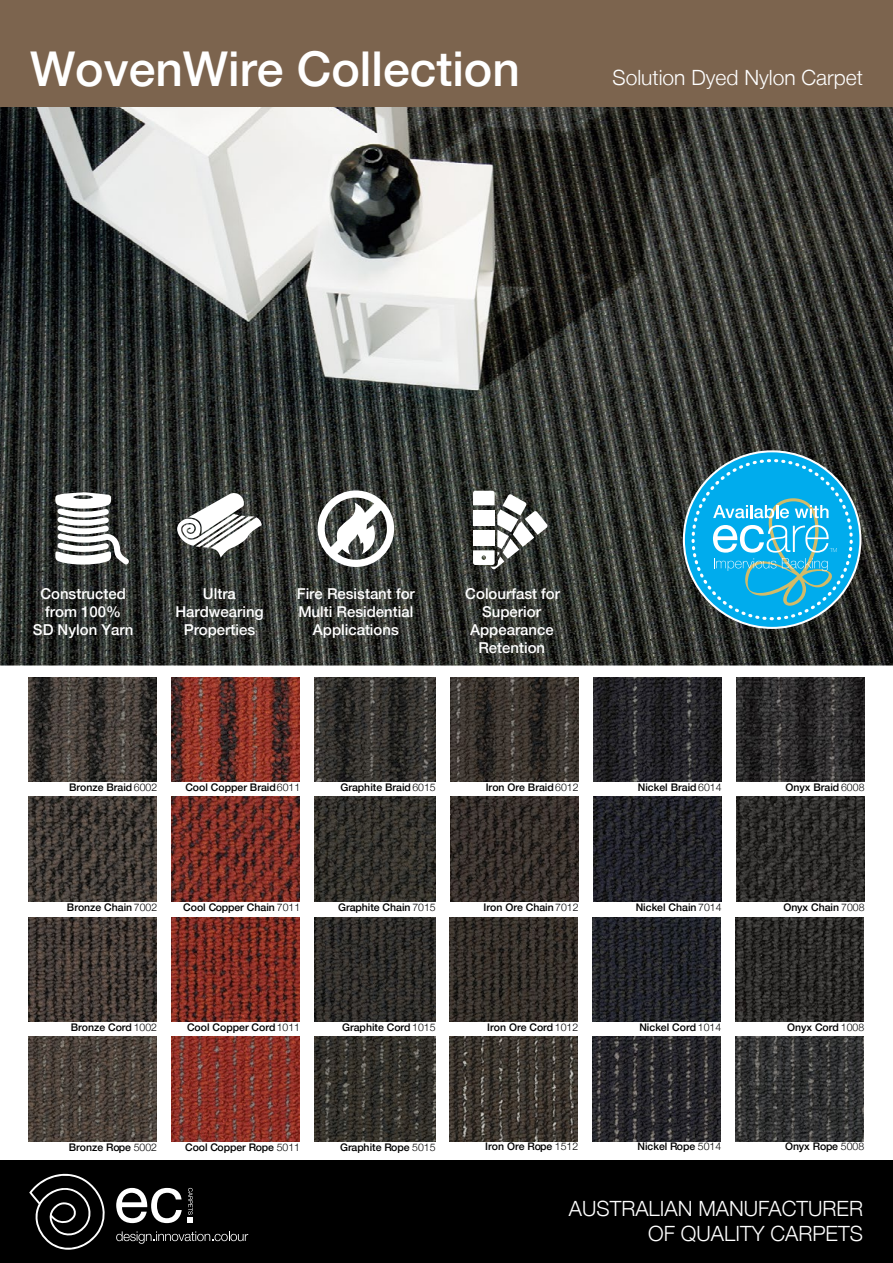
<style>
.page{position:relative;width:893px;height:1263px;background:#fff}
.page>*{position:absolute;margin:0;border:0;box-sizing:border-box;transform-origin:0 0}
.t1{font:500 48px "Helvetica Neue LT";color:#fff}
.t2{font:300 21px/25.2px "Helvetica Neue LT";color:#fff;text-align:right}
.t3{font:500 15px/18px "Helvetica Neue LT";color:#fff;text-align:center}
.t4{font:500 10.5px "Helvetica Neue LT";color:#000}
.s1{font-weight:300}
</style>
<div class="page">
<div style="left:0;top:1160px;width:893px;height:103px;background:#000"></div>
<svg style="left:29px;top:1173px;width:76px;height:77px"></svg>
<svg style="left:116px;top:1231px;width:132px;height:13px"></svg>
<svg style="left:116px;top:1188px;width:66px;height:35px"></svg>
<svg style="left:188px;top:1188px;width:5px;height:35px"></svg>
<img style="left:0;top:106px;width:893px;height:559px">
<div style="left:0;top:0;width:893px;height:106px;background:#7c644e"></div>
<svg style="left:55px;top:492px;width:74px;height:73px"></svg>
<svg style="left:473px;top:491px;width:75px;height:78px"></svg>
<svg style="left:177px;top:492px;width:85px;height:66px"></svg>
<svg style="left:683px;top:450px;width:178px;height:179px;background:#2e9ac0"></svg>
<svg style="left:318px;top:490px;width:76px;height:77px"></svg>
<img style="left:29px;top:677px;width:128px;height:105px">
<img style="left:172px;top:677px;width:128px;height:105px">
<img style="left:315px;top:677px;width:120px;height:105px">
<img style="left:29px;top:797px;width:128px;height:105px">
<img style="left:172px;top:797px;width:128px;height:105px">
<img style="left:315px;top:797px;width:120px;height:105px">
<img style="left:450px;top:677px;width:128px;height:105px">
<img style="left:450px;top:797px;width:128px;height:105px">
<img style="left:736px;top:677px;width:128px;height:105px">
<img style="left:593px;top:677px;width:128px;height:105px">
<img style="left:736px;top:797px;width:128px;height:105px">
<img style="left:593px;top:797px;width:128px;height:105px">
<img style="left:29px;top:917px;width:128px;height:105px">
<img style="left:172px;top:917px;width:128px;height:105px">
<img style="left:315px;top:917px;width:120px;height:105px">
<img style="left:29px;top:1037px;width:128px;height:105px">
<img style="left:172px;top:1037px;width:128px;height:105px">
<img style="left:315px;top:1037px;width:120px;height:105px">
<img style="left:450px;top:917px;width:128px;height:105px">
<img style="left:450px;top:1037px;width:128px;height:105px">
<img style="left:736px;top:917px;width:128px;height:105px">
<img style="left:593px;top:917px;width:128px;height:105px">
<img style="left:736px;top:1037px;width:128px;height:105px">
<img style="left:593px;top:1037px;width:128px;height:105px">
<h1 class="t1" style="left:30px;top:40px;width:491px">WovenWire Collection</h1>
<h2 class="t2" style="left:612px;top:64px;width:252px">Solution Dyed Nylon Carpet</h2>
<h3 class="t3" style="left:33px;top:584px;width:102px">Constructed from 100%<br>SD Nylon Yarn</h3>
<h3 class="t3" style="left:465px;top:584px;width:96px">Colourfast for<br>Superior<br>Appearance<br>Retention</h3>
<h3 class="t3" style="left:175px;top:584px;width:90px">Ultra<br>Hardwearing<br>Properties</h3>
<h3 class="t3" style="left:297px;top:584px;width:120px">Fire Resistant for<br>Multi Residential<br>Applications</h3>
<p class="t4" style="left:69px;top:781px;width:90px">Bronze Braid <span class="s1">6002</span></p>
<p class="t4" style="left:185px;top:781px;width:116px">Cool Copper Braid<span class="s1">6011</span></p>
<p class="t4" style="left:340px;top:781px;width:97px">Graphite Braid<span class="s1">6015</span></p>
<p class="t4" style="left:486px;top:781px;width:94px">Iron Ore Braid <span class="s1">6012</span></p>
<p class="t4" style="left:638px;top:781px;width:85px">Nickel Braid<span class="s1">6014</span></p>
<p class="t4" style="left:785px;top:781px;width:81px">Onyx Braid <span class="s1">6008</span></p>
<p class="t4" style="left:67px;top:900px;width:92px">Bronze Chain <span class="s1">7002</span></p>
<p class="t4" style="left:183px;top:900px;width:118px">Cool Copper Chain <span class="s1">7011</span></p>
<p class="t4" style="left:338px;top:900px;width:99px">Graphite Chain <span class="s1">7015</span></p>
<p class="t4" style="left:484px;top:900px;width:96px">Iron Ore Chain <span class="s1">7012</span></p>
<p class="t4" style="left:636px;top:900px;width:87px">Nickel Chain <span class="s1">7014</span></p>
<p class="t4" style="left:783px;top:900px;width:83px">Onyx Chain <span class="s1">7008</span></p>
<p class="t4" style="left:71px;top:1021px;width:88px">Bronze Cord <span class="s1">1002</span></p>
<p class="t4" style="left:187px;top:1021px;width:114px">Cool Copper Cord <span class="s1">1011</span></p>
<p class="t4" style="left:342px;top:1021px;width:95px">Graphite Cord <span class="s1">1015</span></p>
<p class="t4" style="left:487px;top:1021px;width:92px">Iron Ore Cord<span class="s1">1012</span></p>
<p class="t4" style="left:639px;top:1021px;width:83px">Nickel Cord <span class="s1">1014</span></p>
<p class="t4" style="left:787px;top:1021px;width:79px">Onyx Cord <span class="s1">1008</span></p>
<p class="t4" style="left:69px;top:1140px;width:90px">Bronze Rope <span class="s1">5002</span></p>
<p class="t4" style="left:185px;top:1140px;width:116px">Cool Copper Rope <span class="s1">5011</span></p>
<p class="t4" style="left:340px;top:1140px;width:97px">Graphite Rope <span class="s1">5015</span></p>
<p class="t4" style="left:485px;top:1140px;width:94px">Iron Ore Rope <span class="s1">1512</span></p>
<p class="t4" style="left:637px;top:1140px;width:85px">Nickel Rope <span class="s1">5014</span></p>
<p class="t4" style="left:785px;top:1140px;width:81px">Onyx Rope <span class="s1">5008</span></p>
<h2 class="t2" style="left:569px;top:1195px;width:296px">AUSTRALIAN MANUFACTURER<br>OF QUALITY CARPETS</h2>
</div>
